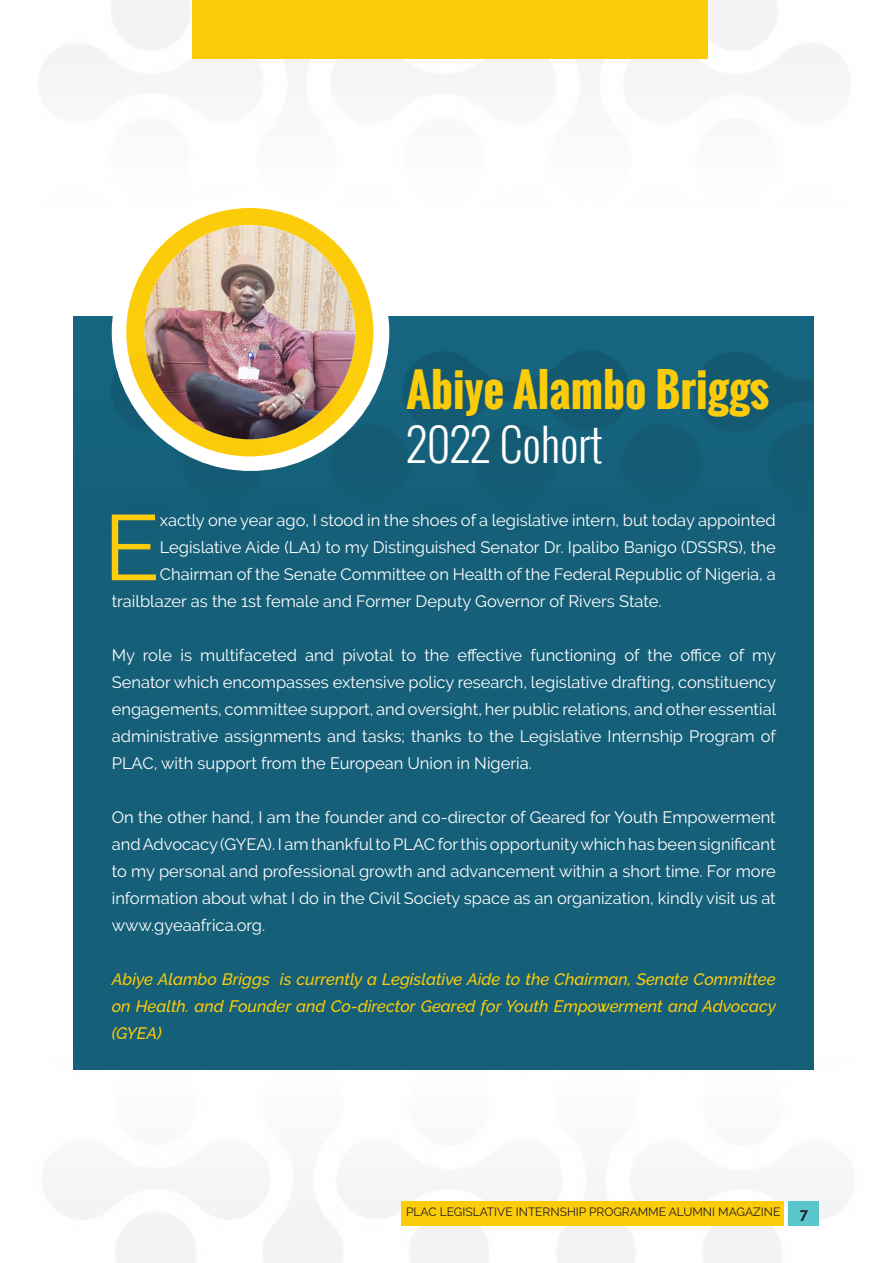
<style>
.page{position:relative;width:893px;height:1263px;background:#fff}
.page>*{position:absolute;margin:0;border:0;box-sizing:border-box;transform-origin:0 0}
.t1{font:92.55px "Raleway";color:#fccc0a}
.t2{font:700 45px "Oswald";color:#fccc0a}
.t3{font:300 45px "Oswald";color:#fff}
.t4{font:16.5px/27px "Raleway";color:#fff;text-align:justify}
.t5{font:italic 500 16.5px/27px "Raleway";color:#fccc0a;text-align:justify}
.t6{font:700 15px "Raleway";color:#231f20}
.t7{font:12px "Raleway";color:#231f20}
</style>
<div class="page">
<img style="left:48px;top:940px;width:801px;height:323px">
<div style="left:401px;top:1201px;width:383px;height:24px;background:#fccc0a"></div>
<div style="left:789px;top:1201px;width:30px;height:24px;background:#59c6cd"></div>
<img style="left:43px;top:0;width:802px;height:65px">
<div style="left:74px;top:316px;width:740px;height:753px;background:#155f78"></div>
<div style="left:126px;top:208px;width:247px;height:248px;background:#fccc0a;border-radius:50%"></div>
<img style="left:145px;top:225px;width:210px;height:91px">
<img style="left:73px;top:316px;width:317px;height:323px">
<div style="left:192px;top:0;width:516px;height:58px;background:#fccc0a"></div>
<p class="t2" style="left:406px;top:356px;width:364px">Abiye Alambo Briggs</p>
<p class="t3" style="left:406px;top:411px;width:197px">2022 Cohort</p>
<p class="t1" style="left:104px;top:494px;width:58px">E</p>
<p class="t4" style="left:160px;top:507px;width:617px">xactly one year ago, I stood in the shoes of a legislative intern, but today appointed</p>
<p class="t4" style="left:160px;top:534px;width:617px">Legislative Aide (LA1) to my Distinguished Senator Dr. Ipalibo Banigo (DSSRS), the</p>
<p class="t4" style="left:160px;top:561px;width:617px">Chairman of the Senate Committee on Health of the Federal Republic of Nigeria, a</p>
<p class="t4" style="left:112px;top:588px;width:551px">trailblazer as the 1st female and Former Deputy Governor of Rivers State.</p>
<p class="t4" style="left:112px;top:642px;width:666px">My role is multifaceted and pivotal to the effective functioning of the office of my Senator which encompasses extensive policy research, legislative drafting, constituency engagements, committee support, and oversight, her public relations, and other essential administrative assignments and tasks; thanks to the Legislative Internship Program of PLAC, with support from the European Union in Nigeria.</p>
<p class="t4" style="left:112px;top:804px;width:666px">On the other hand, I am the founder and co-director of Geared for Youth Empowerment and Advocacy (GYEA). I am thankful to PLAC for this opportunity which has been significant to my personal and professional growth and advancement within a short time. For more information about what I do in the Civil Society space as an organization, kindly visit us at www.gyeaafrica.org.</p>
<p class="t5" style="left:112px;top:966px;width:666px">Abiye Alambo Briggs is currently a Legislative Aide to the Chairman, Senate Committee on Health. and Founder and Co-director Geared for Youth Empowerment and Advocacy (GYEA)</p>
<p class="t7" style="left:406px;top:1204px;width:376px">PLAC LEGISLATIVE INTERNSHIP PROGRAMME ALUMNI MAGAZINE</p>
<p class="t6" style="left:800px;top:1205px;width:10px">7</p>
</div>
